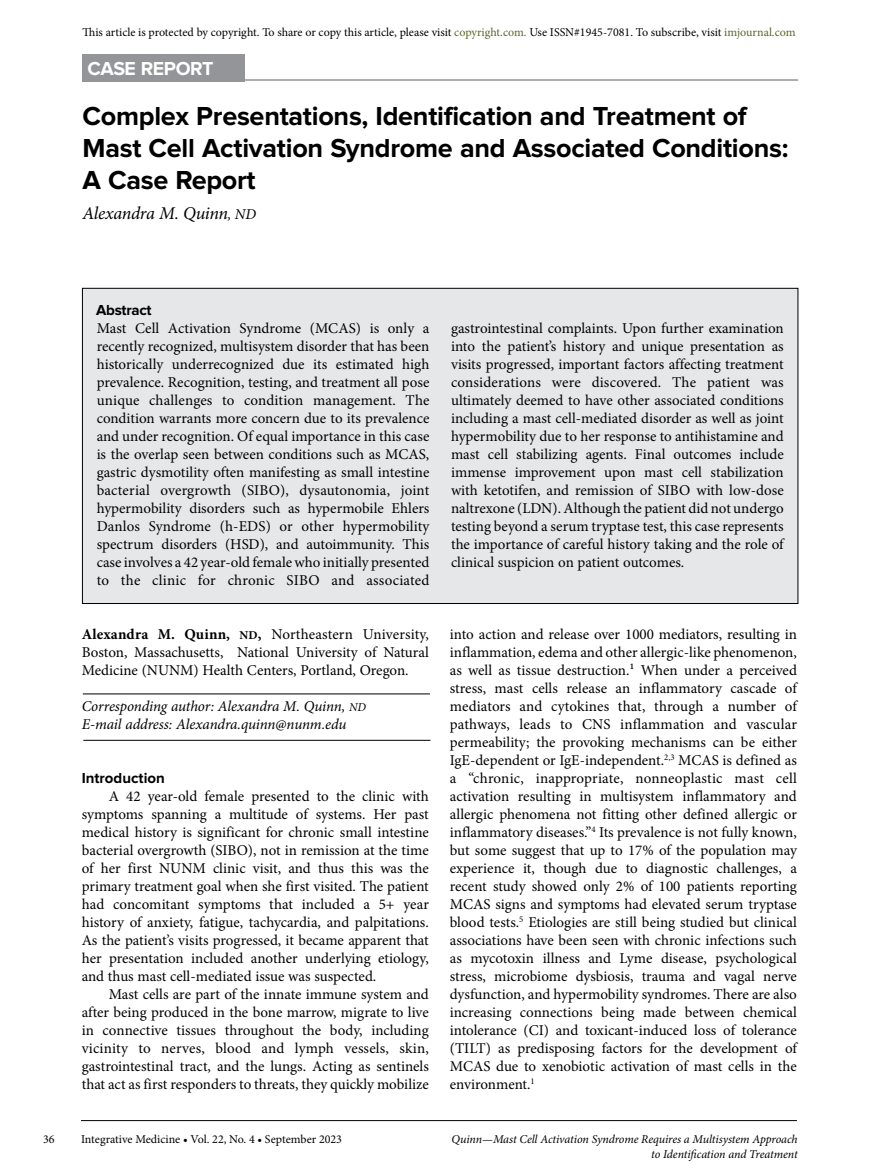
<style>
.page{position:relative;width:878px;height:1175px;background:#fff}
.page>*{position:absolute;margin:0;border:0;box-sizing:border-box;transform-origin:0 0}
.t1{font:700 27px/32.4px "Proxima Nova";letter-spacing:-.01em;color:#000}
.t2{font:700 19.5px "Proxima Nova";letter-spacing:-.02em;color:#fff}
.t3{font:italic 18px "Minion Pro";letter-spacing:-.025em;color:#000}
.t4{font:15px/18px "Minion Pro";color:#000;text-align:justify}
.t5{font:italic 15px/18px "Minion Pro";letter-spacing:-.015em;color:#000}
.t6{font:700 15px "Proxima Nova";color:#000}
.t7{font:700 15px "Proxima Nova";letter-spacing:-.02em;color:#000}
.t8{font:12px "Minion Pro";color:#000}
.t9{font:italic 12px/14.4px "Minion Pro";letter-spacing:-.01em;color:#000;text-align:right}
.s1{color:#596827}
.s2{font-size:15px}
.s3{font-weight:700}
.s4{font-weight:700;font-size:12px}
.s5{font-size:12px}
</style>
<div class="page">
<hr style="left:81px;top:1120px;width:715px;height:1px;background:#000">
<div style="left:82px;top:54px;width:162px;height:27px;background:#939598"></div>
<hr style="left:82px;top:79px;width:716px;height:2px;background:#939598">
<div style="left:82px;top:288px;width:716px;height:315px;background:#e6e7e8"></div>
<hr style="left:83px;top:693px;width:347px;height:1px;background:#000">
<hr style="left:83px;top:740px;width:347px;height:1px;background:#000">
<p class="t8" style="left:82px;top:24px;width:714px">This article is protected by copyright. To share or copy this article, please visit <span class="s1">copyright.com.</span> Use ISSN#1945-7081. To subscribe, visit <span class="s1">imjournal.com</span></p>
<h2 class="t2" style="left:88px;top:58px;width:127px">CASE REPORT</h2>
<h1 class="t1" style="left:82px;top:100px;width:707px">Complex Presentations, Identification and Treatment of<br>Mast Cell Activation Syndrome and Associated Conditions:<br>A Case Report</h1>
<p class="t3" style="left:82px;top:201px;width:175px">Alexandra M. Quinn<span class="s2">, ND</span></p>
<p class="t7" style="left:96px;top:301px;width:57px">Abstract</p>
<p class="t4" style="left:97px;top:319px;width:334px">Mast Cell Activation Syndrome (MCAS) is only a recently recognized, multisystem disorder that has been historically underrecognized due its estimated high prevalence. Recognition, testing, and treatment all pose unique challenges to condition management. The condition warrants more concern due to its prevalence and under recognition. Of equal importance in this case is the overlap seen between conditions such as MCAS, gastric dysmotility often manifesting as small intestine bacterial overgrowth (SIBO), dysautonomia, joint hypermobility disorders such as hypermobile Ehlers Danlos Syndrome (h-EDS) or other hypermobility spectrum disorders (HSD), and autoimmunity. This case involves a 42 year-old female who initially presented to the clinic for chronic SIBO and associated</p>
<p class="t4" style="left:451px;top:319px;width:334px">gastrointestinal complaints. Upon further examination into the patient’s history and unique presentation as visits progressed, important factors affecting treatment considerations were discovered. The patient was ultimately deemed to have other associated conditions including a mast cell-mediated disorder as well as joint hypermobility due to her response to antihistamine and mast cell stabilizing agents. Final outcomes include immense improvement upon mast cell stabilization with ketotifen, and remission of SIBO with low-dose naltrexone (LDN). Although the patient did not undergo testing beyond a serum tryptase test, this case represents the importance of careful history taking and the role of clinical suspicion on patient outcomes.</p>
<p class="t4" style="left:82px;top:625px;width:348px"><span class="s3">Alexandra M. Quinn,</span> <span class="s4">ND</span><span class="s3">,</span> Northeastern University, Boston, Massachusetts, National University of Natural Medicine (NUNM) Health Centers, Portland, Oregon.</p>
<p class="t5" style="left:82px;top:697px;width:286px">Corresponding author: Alexandra M. Quinn, <span class="s5">ND<br></span>E-mail address: Alexandra.quinn@nunm.edu</p>
<p class="t6" style="left:82px;top:769px;width:85px">Introduction</p>
<p class="t4" style="left:82px;top:787px;width:348px;text-indent:27px">A 42 year-old female presented to the clinic with symptoms spanning a multitude of systems. Her past medical history is significant for chronic small intestine bacterial overgrowth (SIBO), not in remission at the time of her first NUNM clinic visit, and thus this was the primary treatment goal when she first visited. The patient had concomitant symptoms that included a 5+ year history of anxiety, fatigue, tachycardia, and palpitations.<br>As the patient’s visits progressed, it became apparent that her presentation included another underlying etiology, and thus mast cell-mediated issue was suspected.</p>
<p class="t4" style="left:82px;top:985px;width:348px;text-indent:27px">Mast cells are part of the innate immune system and after being produced in the bone marrow, migrate to live in connective tissues throughout the body, including vicinity to nerves, blood and lymph vessels, skin, gastrointestinal tract, and the lungs. Acting as sentinels that act as first responders to threats, they quickly mobilize</p>
<p class="t4" style="left:450px;top:625px;width:349px">into action and release over 1000 mediators, resulting in inflammation, edema and other allergic-like phenomenon, as well as tissue destruction.¹ When under a perceived stress, mast cells release an inflammatory cascade of mediators and cytokines that, through a number of pathways, leads to CNS inflammation and vascular permeability; the provoking mechanisms can be either IgE-dependent or IgE-independent.<sup>2,3</sup> MCAS is defined as a “chronic, inappropriate, nonneoplastic mast cell activation resulting in multisystem inflammatory and allergic phenomena not fitting other defined allergic or inflammatory diseases.”<sup>4</sup> Its prevalence is not fully known, but some suggest that up to 17% of the population may experience it, though due to diagnostic challenges, a recent study showed only 2% of 100 patients reporting MCAS signs and symptoms had elevated serum tryptase blood tests.<sup>5</sup> Etiologies are still being studied but clinical associations have been seen with chronic infections such as mycotoxin illness and Lyme disease, psychological stress, microbiome dysbiosis, trauma and vagal nerve dysfunction, and hypermobility syndromes. There are also increasing connections being made between chemical intolerance (CI) and toxicant-induced loss of tolerance (TILT) as predisposing factors for the development of MCAS due to xenobiotic activation of mast cells in the environment.<sup>1</sup></p>
<p class="t8" style="left:43px;top:1131px;width:13px">36</p>
<p class="t8" style="left:81px;top:1131px;width:262px">Integrative Medicine • Vol. 22, No. 4 • September 2023</p>
<p class="t9" style="left:451px;top:1132px;width:347px">Quinn—Mast Cell Activation Syndrome Requires a Multisystem Approach to Identification and Treatment</p>
</div>
